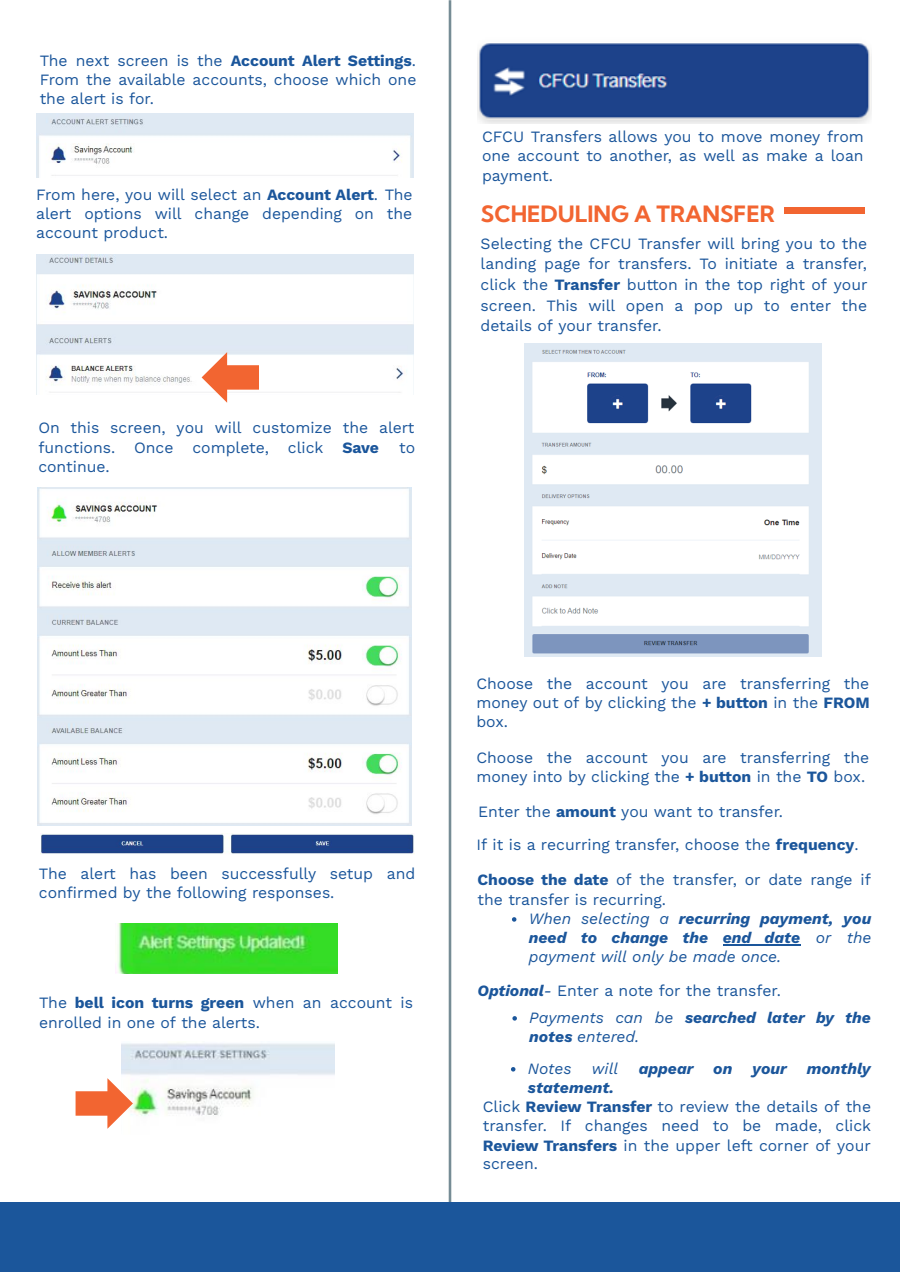
<style>
.page{position:relative;width:900px;height:1272px;background:#fff}
.page>*{position:absolute;margin:0;border:0;box-sizing:border-box;transform-origin:0 0}
.t1{font:700 22.5px "Kumbh Sans";color:#f26531}
.t2{font:15.75px/19.2px "Work Sans";color:#1b569b}
.t3{font:italic 700 15.75px/19.2px "Work Sans";color:#1b569b}
.t4{font:italic 15.75px "Work Sans";color:#1b569b}
.t5{font:700 15.75px "Work Sans";color:#1b569b}
.s1{font-weight:400}
.s2{font-weight:700}
.s3{font-weight:700;font-style:italic}
.s4{font-style:italic}
</style>
<div class="page">
<hr style="left:449px;top:0;width:2px;height:1262px;background:#768c95">
<div style="left:0;top:1202px;width:900px;height:70px;background:#1b569b"></div>
<img style="left:37px;top:114px;width:377px;height:64px">
<img style="left:37px;top:255px;width:377px;height:138px">
<img style="left:38px;top:488px;width:373px;height:337px">
<img style="left:41px;top:833px;width:373px;height:21px">
<img style="left:116px;top:923px;width:222px;height:51px">
<img style="left:122px;top:1043px;width:212px;height:73px">
<svg style="left:202px;top:352px;width:57px;height:51px"></svg>
<img style="left:478px;top:43px;width:393px;height:80px">
<img style="left:525px;top:344px;width:297px;height:313px">
<svg style="left:512px;top:917px;width:4px;height:5px"></svg>
<hr style="left:723px;top:944px;width:77px;height:1px;background:#1b569b">
<svg style="left:512px;top:1016px;width:5px;height:5px"></svg>
<svg style="left:511px;top:1067px;width:4px;height:4px"></svg>
<svg style="left:76px;top:1078px;width:57px;height:51px"></svg>
<div style="left:784px;top:208px;width:81px;height:6px;background:#f26531"></div>
<p class="t5" style="left:40px;top:51px;width:378px"><span class="s1">The next screen is the</span> Account Alert Settings<span class="s1">.</span></p>
<p class="t2" style="left:40px;top:70px;width:378px">From the available accounts, choose which one the alert is for.</p>
<p class="t2" style="left:36px;top:185px;width:378px">From here, you will select an <span class="s2">Account Alert</span>. The</p>
<p class="t2" style="left:36px;top:204px;width:378px">alert options will change depending on the</p>
<p class="t2" style="left:36px;top:223px;width:134px">account product.</p>
<p class="t2" style="left:38px;top:418px;width:378px">On this screen, you will customize the alert</p>
<p class="t2" style="left:38px;top:438px;width:342px">functions. Once complete, click <span class="s2">Save</span></p>
<p class="t2" style="left:399px;top:438px;width:18px">to</p>
<p class="t2" style="left:38px;top:457px;width:73px">continue.</p>
<p class="t2" style="left:482px;top:127px;width:383px;text-align:justify">CFCU Transfers allows you to move money from one account to another, as well as make a loan payment.</p>
<p class="t1" style="left:481px;top:199px;width:295px">SCHEDULING A TRANSFER</p>
<p class="t2" style="left:481px;top:233px;width:388px;line-height:20.5px;text-align:justify">Selecting the CFCU Transfer will bring you to the landing page for transfers. To initiate a transfer, click the <span class="s2">Transfer</span> button in the top right of your screen. This will open a pop up to enter the details of your transfer.</p>
<p class="t2" style="left:39px;top:864px;width:378px">The alert has been successfully setup and</p>
<p class="t2" style="left:39px;top:883px;width:297px">confirmed by the following responses.</p>
<p class="t2" style="left:39px;top:993px;width:375px">The <span class="s2">bell icon turns green</span> when an account is enrolled in one of the alerts.</p>
<p class="t2" style="left:476px;top:674px;width:394px">Choose the account you are transferring the</p>
<p class="t2" style="left:476px;top:693px;width:395px">money out of by clicking the <span class="s2">+ button</span> in the <span class="s2">FROM </span>box.</p>
<p class="t2" style="left:476px;top:748px;width:394px">Choose the account you are transferring the money into by clicking the <span class="s2">+ button</span> in the <span class="s2">TO</span> box.</p>
<p class="t2" style="left:476px;top:795px;width:384px;line-height:33px">Enter the <span class="s2">amount</span> you want to transfer.<br>If it is a recurring transfer, choose the <span class="s2">frequency</span>.</p>
<p class="t2" style="left:478px;top:870px;width:395px"><span class="s2">Choose the date</span> of the transfer, or date range if</p>
<p class="t2" style="left:478px;top:890px;width:190px">the transfer is recurring.</p>
<p class="t3" style="left:529px;top:909px;width:344px"><span class="s1">When selecting a</span> recurring payment, you need to change the</p>
<p class="t3" style="left:723px;top:928px;width:79px">end date</p>
<p class="t4" style="left:816px;top:928px;width:57px">or the</p>
<p class="t4" style="left:529px;top:947px;width:254px">payment will only be made once.</p>
<p class="t2" style="left:478px;top:981px;width:305px"><span class="s3">Optional</span><span class="s4">-</span> Enter a note for the transfer.</p>
<p class="t4" style="left:529px;top:1008px;width:146px">Payments can be</p>
<p class="t3" style="left:685px;top:1008px;width:188px">searched later by the</p>
<p class="t4" style="left:529px;top:1027px;width:112px"><span class="s2">notes</span> entered.</p>
<p class="t4" style="left:528px;top:1059px;width:45px">Notes</p>
<p class="t4" style="left:592px;top:1059px;width:28px">will</p>
<p class="t3" style="left:639px;top:1059px;width:56px">appear</p>
<p class="t3" style="left:713px;top:1059px;width:21px">on</p>
<p class="t3" style="left:752px;top:1059px;width:36px">your</p>
<p class="t3" style="left:807px;top:1059px;width:66px">monthly</p>
<p class="t2" style="left:483px;top:1078px;width:390px;text-indent:45px"><span class="s3">statement.<br></span>Click <span class="s2">Review Transfer</span> to review the details of the transfer. If changes need to be made, click<br><span class="s2">Review Transfers</span> in the upper left corner of your screen.</p>
</div>
